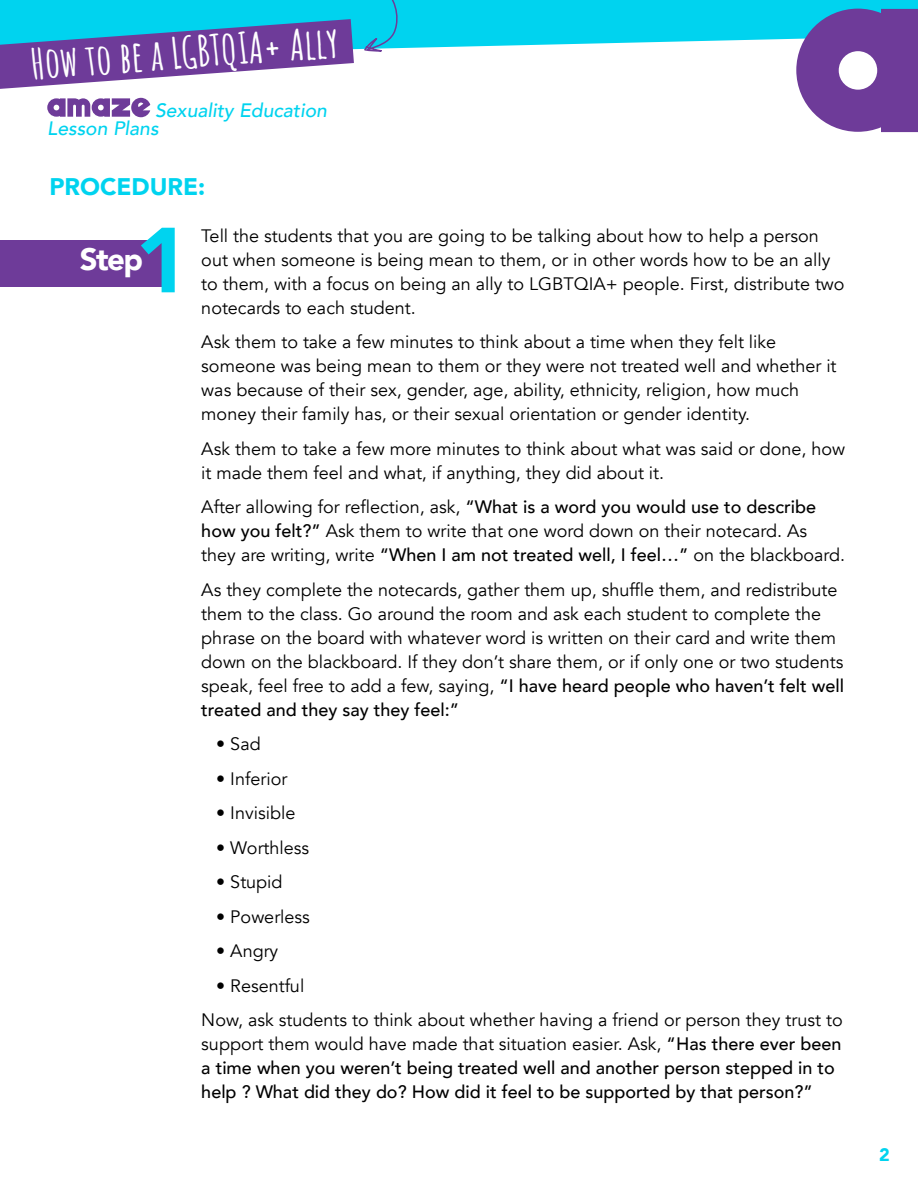
<style>
.page{position:relative;width:918px;height:1188px;background:#fff}
.page>*{position:absolute;margin:0;border:0;box-sizing:border-box;transform-origin:0 0}
.t1{font:900 91.2px "Avenir";color:#00d3ef}
.t2{font:700 42.15px "Amatic SC";color:#fff}
.t3{font:900 31.05px "Avenir";color:#fff}
.t4{font:900 24px "Avenir";color:#00d3ef}
.t5{font:italic 500 19.35px/17.9px "Avenir";color:#00d3ef}
.t6{font:18px/24px "Avenir";color:#000}
.t7{font:500 18px/24px "Avenir";color:#000}
.t8{font:900 18px "Avenir";color:#00d3ef}
.s1{font-weight:500}
.s2{font-weight:400}
</style>
<div class="page">
<div style="left:0;top:241px;width:165px;height:46px;background:#6e3b99"></div>
<svg style="left:0;top:0;width:918px;height:50px;background:#17d7f0"></svg>
<svg style="left:796px;top:9px;width:122px;height:123px;background:#7d5eab"></svg>
<svg style="left:47px;top:98px;width:103px;height:19px"></svg>
<svg style="left:0;top:19px;width:354px;height:70px"></svg>
<svg style="left:362px;top:0;width:37px;height:52px;background:#16c7e7"></svg>
<h2 class="t2" style="left:29px;top:31px;width:310px;rotate:-4deg">How to be a LGBTQIA+ Ally</h2>
<p class="t5" style="left:47px;top:102px;width:281px;text-indent:108px">Sexuality Education<br>Lesson Plans</p>
<h3 class="t4" style="left:49px;top:166px;width:157px">PROCEDURE:</h3>
<h1 class="t1" style="left:135px;top:182px;width:56px">1</h1>
<p class="t6" style="left:201px;top:224px;width:645px">Tell the students that you are going to be talking about how to help a person out when someone is being mean to them, or in other words how to be an ally to them, with a focus on being an ally to LGBTQIA+ people. First, distribute two notecards to each student.</p>
<p class="t6" style="left:201px;top:330px;width:637px">Ask them to take a few minutes to think about a time when they felt like someone was being mean to them or they were not treated well and whether it was because of their sex, gender, age, ability, ethnicity, religion, how much money their family has, or their sexual orientation or gender identity.</p>
<p class="t6" style="left:201px;top:437px;width:645px">Ask them to take a few more minutes to think about what was said or done, how it made them feel and what, if anything, they did about it.</p>
<p class="t6" style="left:201px;top:495px;width:645px">After allowing for reflection, ask, <span class="s1">“What is a word you would use to describe how you felt?”</span> Ask them to write that one word down on their notecard. As they are writing, write <span class="s1">“When I am not treated well, I feel…”</span> on the blackboard.</p>
<p class="t6" style="left:201px;top:578px;width:644px">As they complete the notecards, gather them up, shuffle them, and redistribute them to the class. Go around the room and ask each student to complete the phrase on the board with whatever word is written on their card and write them down on the blackboard. If they don’t share them, or if only one or two students speak, feel free to add a few, saying, <span class="s1">“I have heard people who haven’t felt well treated and they say they feel:”</span></p>
<p class="t6" style="left:216px;top:732px;width:46px">• Sad</p>
<p class="t6" style="left:216px;top:767px;width:73px">• Inferior</p>
<p class="t6" style="left:216px;top:801px;width:81px">• Invisible</p>
<p class="t6" style="left:216px;top:836px;width:94px">• Worthless</p>
<p class="t6" style="left:216px;top:870px;width:68px">• Stupid</p>
<p class="t6" style="left:216px;top:905px;width:95px">• Powerless</p>
<p class="t6" style="left:216px;top:939px;width:64px">• Angry</p>
<p class="t6" style="left:201px;top:968px;width:643px;line-height:34.5px;text-indent:15px">• Resentful<br>Now, ask students to think about whether having a friend or person they trust to</p>
<p class="t7" style="left:201px;top:1031px;width:642px"><span class="s2">support them would have made that situation easier. Ask,</span> “Has there ever been a time when you weren’t being treated well and another person stepped in to help ? What did they do? How did it feel to be supported by that person?”</p>
<h3 class="t3" style="left:80px;top:233px;width:65px">Step</h3>
<p class="t8" style="left:879px;top:1139px;width:12px">2</p>
</div>
